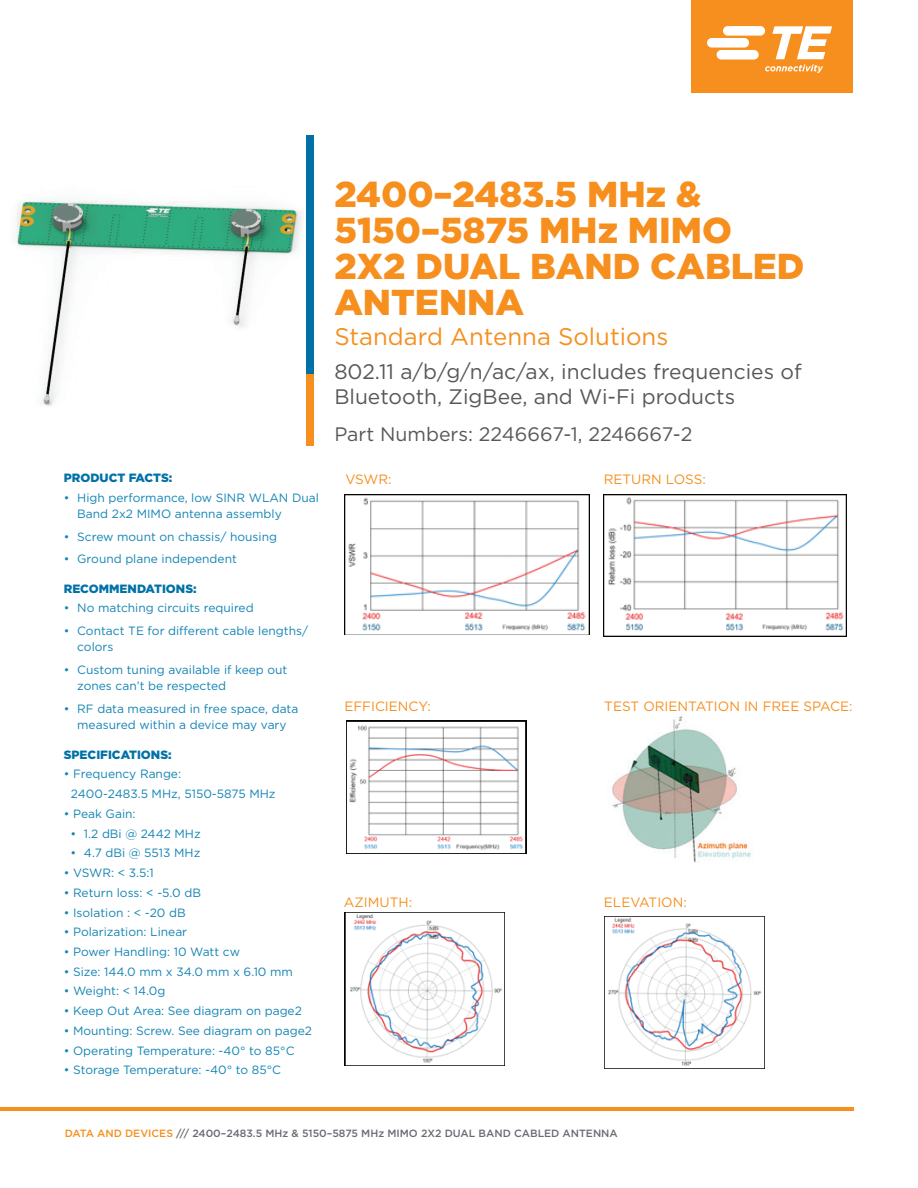
<style>
.page{position:relative;width:918px;height:1188px;background:#fff}
.page>*{position:absolute;margin:0;border:0;box-sizing:border-box;transform-origin:0 0}
.t1{font:900 36px/36px "Gotham";color:#f68f1e}
.t2{font:24px "Gotham";color:#f68f1e}
.t3{font:21px/25.2px "Gotham";color:#57585a}
.t4{font:19.5px "Gotham";color:#57585a}
.t5{font:13.5px "Gotham";color:#f68f1e}
.t6{font:12px/16.5px "Gotham";color:#1384b4}
.t7{font:900 12px "Gotham";color:#0071a7}
.t8{font:500 10.5px "Gotham";color:#696b73}
.s1{color:#f68f1e}
</style>
<div class="page">
<hr style="left:0;top:1107px;width:853px;height:4px;background:#f68f1e">
<div style="left:691px;top:0;width:162px;height:93px;background:#f68f1e"></div>
<svg style="left:707px;top:26px;width:125px;height:47px"></svg>
<img style="left:16px;top:183px;width:291px;height:233px">
<div style="left:307px;top:135px;width:7px;height:241px;background:#0071a7"></div>
<div style="left:307px;top:374px;width:7px;height:71px;background:#f68f1e"></div>
<img style="left:345px;top:912px;width:160px;height:153px">
<img style="left:605px;top:916px;width:160px;height:153px">
<img style="left:604px;top:494px;width:243px;height:142px">
<img style="left:345px;top:494px;width:244px;height:141px">
<img style="left:347px;top:721px;width:179px;height:133px">
<img style="left:612px;top:716px;width:139px;height:146px">
<p class="t7" style="left:64px;top:470px;width:110px">PRODUCT FACTS:</p>
<p class="t6" style="left:77px;top:489px;width:243px;text-indent:-14px">• High performance, low SINR WLAN Dual<br>Band 2x2 MIMO antenna assembly</p>
<p class="t6" style="left:64px;top:528px;width:215px">• Screw mount on chassis/ housing</p>
<p class="t6" style="left:64px;top:551px;width:175px">• Ground plane independent</p>
<p class="t7" style="left:64px;top:580px;width:134px">RECOMMENDATIONS:</p>
<p class="t6" style="left:64px;top:600px;width:191px">• No matching circuits required</p>
<p class="t6" style="left:77px;top:622px;width:232px;text-indent:-14px">• Contact TE for different cable lengths/ colors</p>
<p class="t6" style="left:77px;top:661px;width:212px;text-indent:-14px">• Custom tuning available if keep out zones can’t be respected</p>
<p class="t6" style="left:64px;top:700px;width:236px;text-align:center">• RF data measured in free space, data measured within a device may vary</p>
<p class="t7" style="left:64px;top:746px;width:109px">SPECIFICATIONS:</p>
<p class="t6" style="left:71px;top:764px;width:206px;line-height:19.8px;text-indent:-7px">• Frequency Range:<br>2400-2483.5 MHz, 5150-5875 MHz</p>
<p class="t6" style="left:64px;top:805px;width:73px">• Peak Gain:</p>
<p class="t6" style="left:70px;top:825px;width:132px">• 1.2 dBi @ 2442 MHz</p>
<p class="t6" style="left:70px;top:845px;width:131px">• 4.7 dBi @ 5513 MHz</p>
<p class="t6" style="left:64px;top:864px;width:92px">• VSWR: &lt; 3.5:1</p>
<p class="t6" style="left:64px;top:884px;width:139px">• Return loss: &lt; -5.0 dB</p>
<p class="t6" style="left:64px;top:904px;width:124px">• Isolation : &lt; -20 dB</p>
<p class="t6" style="left:64px;top:924px;width:125px">• Polarization: Linear</p>
<p class="t6" style="left:64px;top:943px;width:178px">• Power Handling: 10 Watt cw</p>
<p class="t6" style="left:64px;top:963px;width:231px">• Size: 144.0 mm x 34.0 mm x 6.10 mm</p>
<p class="t6" style="left:64px;top:983px;width:103px">• Weight: &lt; 14.0g</p>
<p class="t6" style="left:64px;top:1002px;width:240px">• Keep Out Area: See diagram on page2</p>
<p class="t6" style="left:64px;top:1022px;width:250px">• Mounting: Screw. See diagram on page2</p>
<p class="t6" style="left:64px;top:1042px;width:232px">• Operating Temperature: -40° to 85°C</p>
<p class="t6" style="left:64px;top:1062px;width:219px">• Storage Temperature: -40° to 85°C</p>
<h1 class="t1" style="left:334px;top:176px;width:472px">2400–2483.5 MHz &amp;<br>5150–5875 MHz MIMO<br>2X2 DUAL BAND CABLED<br>ANTENNA</h1>
<h2 class="t2" style="left:334px;top:321px;width:335px">Standard Antenna Solutions</h2>
<h3 class="t3" style="left:334px;top:358px;width:469px">802.11 a/b/g/n/ac/ax, includes frequencies of<br>Bluetooth, ZigBee, and Wi-Fi products</h3>
<h3 class="t4" style="left:334px;top:421px;width:360px">Part Numbers: 2246667-1, 2246667-2</h3>
<p class="t5" style="left:345px;top:470px;width:48px">VSWR:</p>
<p class="t5" style="left:604px;top:470px;width:104px">RETURN LOSS:</p>
<p class="t5" style="left:344px;top:697px;width:88px">EFFICIENCY:</p>
<p class="t5" style="left:604px;top:697px;width:250px">TEST ORIENTATION IN FREE SPACE:</p>
<p class="t5" style="left:344px;top:894px;width:70px">AZIMUTH:</p>
<p class="t5" style="left:604px;top:894px;width:84px">ELEVATION:</p>
<p class="t8" style="left:65px;top:1126px;width:555px"><span class="s1">DATA AND DEVICES</span> /// 2400–2483.5 MHz &amp; 5150–5875 MHz MIMO 2X2 DUAL BAND CABLED ANTENNA</p>
</div>
